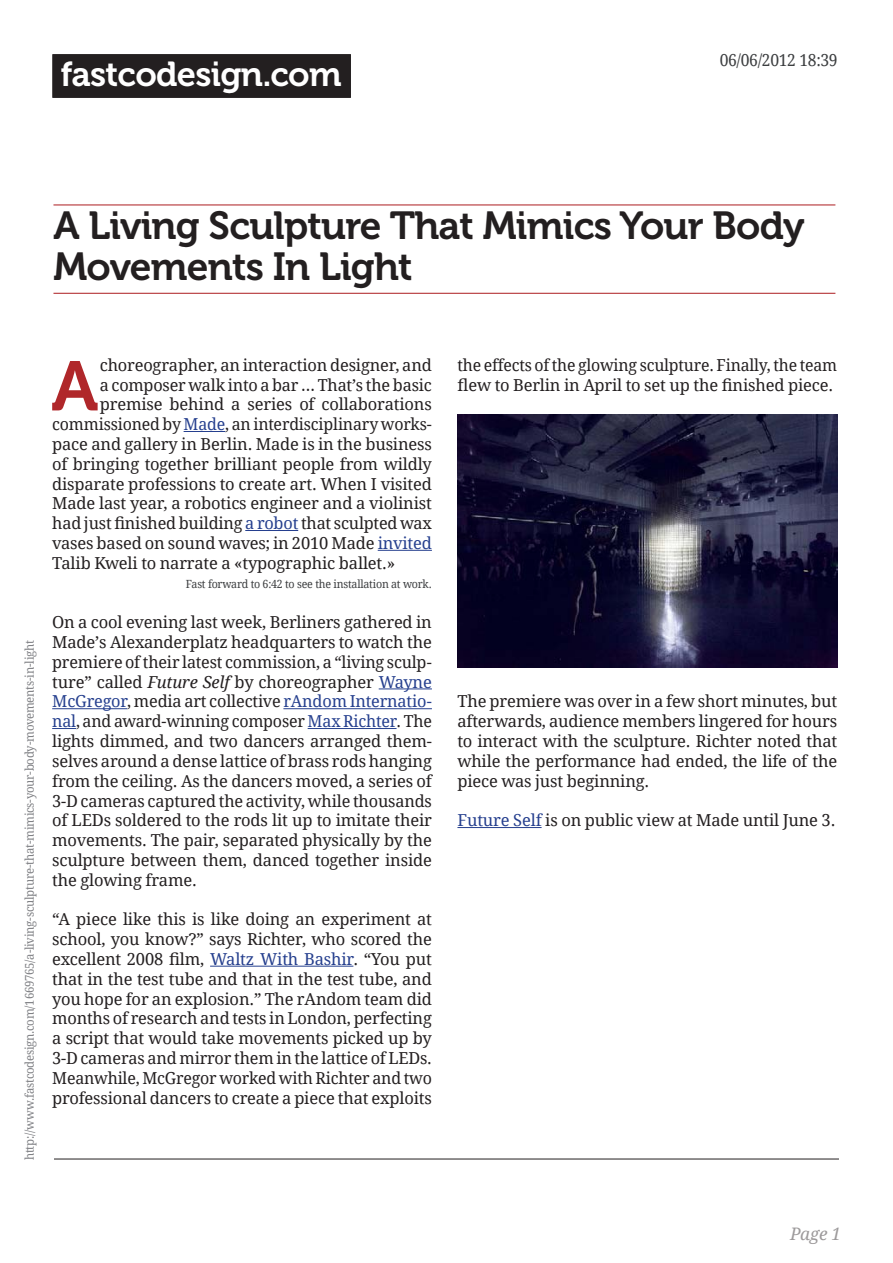
<style>
.page{position:relative;width:893px;height:1263px;background:#fff}
.page>*{position:absolute;margin:0;border:0;box-sizing:border-box;transform-origin:0 0}
.t1{font:69.6px "Museo 700";color:#b0272a}
.t2{font:39px/40.5px "Museo 700";letter-spacing:-.02em;color:#231f20}
.t3{font:34.5px "Museo 700";letter-spacing:-.02em;color:#fff}
.t4{font:italic 17.25px "Droid Serif";color:#9d9a9b}
.t5{font:16.5px/19.8px "Droid Serif";letter-spacing:-.01em;color:#231f20;text-align:justify}
.t6{font:16.5px/19.8px "Droid Serif";letter-spacing:-.01em;color:#231f20;scale:.96 1}
.t7{font:16.5px "Droid Serif";letter-spacing:-.02em;color:#3c3e40;scale:.95 1}
.t8{font:12px "Droid Serif";letter-spacing:-.02em;color:#808185;scale:.95 1}
.t9{font:11.25px "Droid Serif";letter-spacing:-.02em;color:#3c3e40;scale:.95 1}
.s1{color:#253f8e}
.s2{font-style:italic}
</style>
<div class="page">
<hr style="left:54px;top:1158px;width:785px;height:1px;background:#231f20">
<div style="left:52px;top:54px;width:299px;height:44px;background:#231f20"></div>
<hr style="left:53px;top:204px;width:782px;height:1px;background:#b0272a">
<hr style="left:53px;top:293px;width:782px;height:1px;background:#b0272a">
<hr style="left:184px;top:431px;width:41px;height:1px;background:#253f8e">
<hr style="left:245px;top:530px;width:53px;height:1px;background:#253f8e">
<hr style="left:378px;top:550px;width:54px;height:1px;background:#253f8e">
<hr style="left:379px;top:688px;width:53px;height:1px;background:#253f8e">
<hr style="left:52px;top:708px;width:75px;height:1px;background:#253f8e">
<hr style="left:283px;top:708px;width:149px;height:1px;background:#253f8e">
<svg style="left:52px;top:728px;width:24px;height:1px"></svg>
<hr style="left:308px;top:728px;width:89px;height:1px;background:#253f8e">
<hr style="left:210px;top:966px;width:143px;height:1px;background:#253f8e">
<hr style="left:457px;top:827px;width:85px;height:1px;background:#253f8e">
<img style="left:457px;top:415px;width:380px;height:253px">
<h3 class="t3" style="left:61px;top:55px;width:282px">fastcodesign.com</h3>
<p class="t7" style="left:720px;top:50px;width:126px">06/06/2012 18:39</p>
<h2 class="t2" style="left:53px;top:206px;width:753px">A Living Sculpture That Mimics Your Body<br>Movements In Light</h2>
<p class="t8" style="left:22px;top:1160px;width:549px;rotate:-90deg">http://www.fastcodesign.com/1669765/a-living-sculpture-that-mimics-your-body-movements-in-light</p>
<h1 class="t1" style="left:51px;top:348px;width:48px">A</h1>
<p class="t5" style="left:100px;top:355px;width:334px">choreographer, an interaction designer, and</p>
<p class="t5" style="left:100px;top:375px;width:334px">a composer walk into a bar … That’s the basic</p>
<p class="t5" style="left:100px;top:395px;width:334px">premise behind a series of collaborations</p>
<p class="t5" style="left:52px;top:415px;width:381px">commissioned by <span class="s1">Made</span>, an interdisciplinary works-</p>
<p class="t5" style="left:52px;top:434px;width:381px">pace and gallery in Berlin. Made is in the business</p>
<p class="t5" style="left:52px;top:454px;width:381px">of bringing together brilliant people from wildly</p>
<p class="t5" style="left:52px;top:474px;width:381px">disparate professions to create art. When I visited</p>
<p class="t5" style="left:52px;top:494px;width:381px">Made last year, a robotics engineer and a violinist</p>
<p class="t5" style="left:52px;top:514px;width:381px">had just finished building <span class="s1">a robot</span> that sculpted wax</p>
<p class="t5" style="left:52px;top:533px;width:381px">vases based on sound waves; in 2010 Made <span class="s1">invited</span></p>
<p class="t5" style="left:52px;top:553px;width:345px">Talib Kweli to narrate a «typographic ballet.»</p>
<p class="t9" style="left:186px;top:577px;width:260px">Fast forward to 6:42 to see the installation at work.</p>
<p class="t5" style="left:52px;top:613px;width:381px">On a cool evening last week, Berliners gathered in Made’s Alexanderplatz headquarters to watch the premiere of their latest commission, a “living sculp&shy;ture” called <span class="s2">Future Self</span> by choreographer <span class="s1">Wayne McGregor</span>, media art collective <span class="s1">rAndom Internatio&shy;nal</span>, and award-winning composer <span class="s1">Max Richter</span>. The lights dimmed, and two dancers arranged them&shy;selves around a dense lattice of brass rods hanging from the ceiling. As the dancers moved, a series of 3-D cameras captured the activity, while thousands of LEDs soldered to the rods lit up to imitate their movements. The pair, separated physically by the sculpture between them, danced together inside the glowing frame.</p>
<p class="t5" style="left:52px;top:910px;width:381px">“A piece like this is like doing an experiment at school, you know?” says Richter, who scored the excellent 2008 film, <span class="s1">Waltz With Bashir</span>. “You put that in the test tube and that in the test tube, and you hope for an explosion.” The rAndom team did months of research and tests in London, perfecting a script that would take movements picked up by 3-D cameras and mirror them in the lattice of LEDs.<br>Meanwhile, McGregor worked with Richter and two professional dancers to create a piece that exploits</p>
<p class="t6" style="left:457px;top:355px;width:397px">the effects of the glowing sculpture. Finally, the team flew to Berlin in April to set up the finished piece.</p>
<p class="t5" style="left:457px;top:692px;width:381px">The premiere was over in a few short minutes, but afterwards, audience members lingered for hours to interact with the sculpture. Richter noted that while the performance had ended, the life of the piece was just beginning.</p>
<p class="t5" style="left:457px;top:811px;width:379px"><span class="s1">Future Self</span> is on public view at Made until June 3.</p>
<p class="t4" style="left:790px;top:1223px;width:52px">Page 1</p>
</div>
